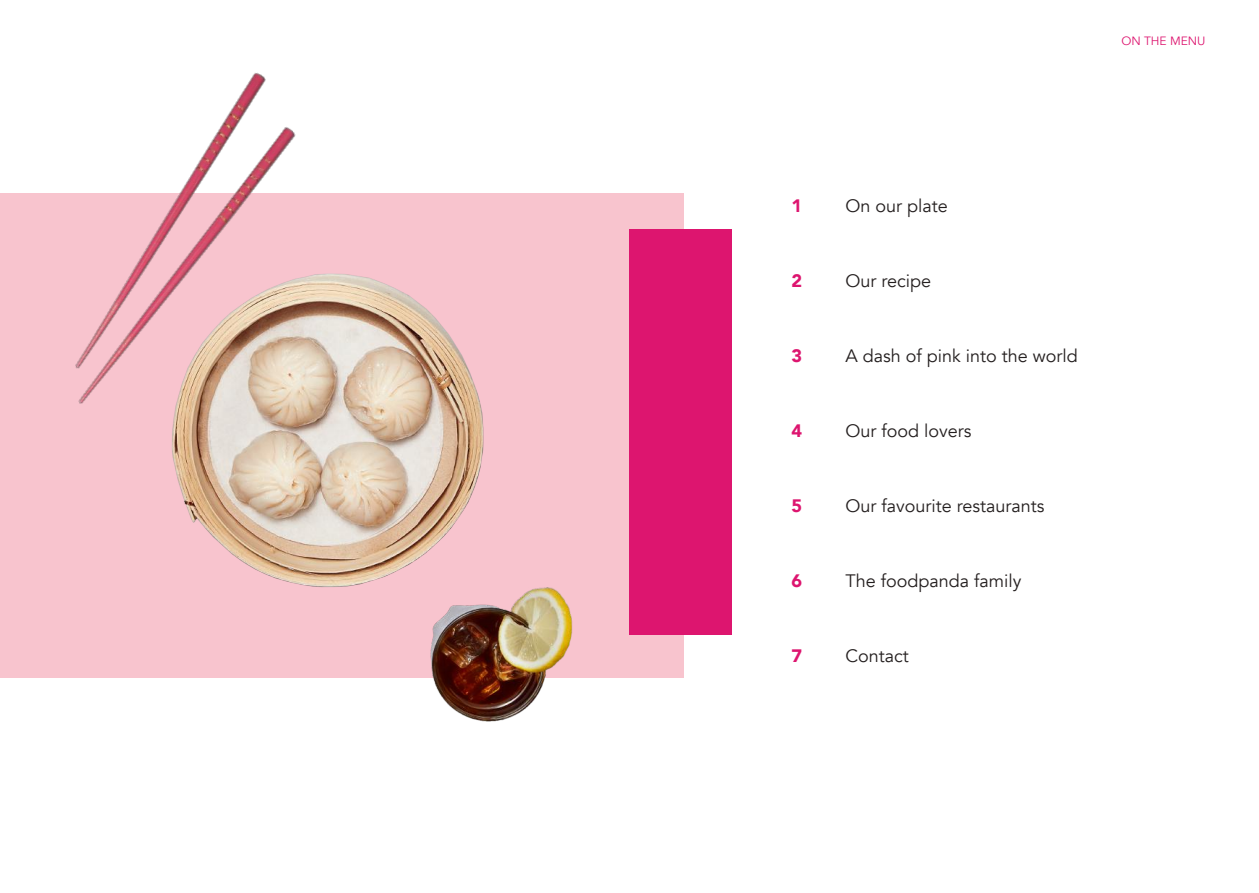
<style>
.page{position:relative;width:1259px;height:893px;background:#fff}
.page>*{position:absolute;margin:0;border:0;box-sizing:border-box;transform-origin:0 0}
.t1{font:18px "Avenir";color:#241f1f}
.t2{font:900 18px "Avenir";color:#dd156f}
.t3{font:12px "Avenir";color:#dd156f}
</style>
<div class="page">
<div style="left:0;top:193px;width:683px;height:485px;background:#f8c4ce"></div>
<div style="left:629px;top:229px;width:103px;height:406px;background:#dd156f"></div>
<img style="left:171px;top:310px;width:313px;height:277px">
<img style="left:75px;top:72px;width:353px;height:373px">
<img style="left:412px;top:557px;width:160px;height:165px">
<p class="t3" style="left:1121px;top:34px;width:86px">ON THE MENU</p>
<p class="t2" style="left:791px;top:191px;width:12px">1</p>
<p class="t1" style="left:845px;top:195px;width:104px">On our plate</p>
<p class="t2" style="left:791px;top:266px;width:12px">2</p>
<p class="t1" style="left:845px;top:270px;width:87px">Our recipe</p>
<p class="t2" style="left:791px;top:341px;width:12px">3</p>
<p class="t1" style="left:845px;top:345px;width:234px">A dash of pink into the world</p>
<p class="t2" style="left:791px;top:416px;width:12px">4</p>
<p class="t1" style="left:845px;top:420px;width:127px">Our food lovers</p>
<p class="t2" style="left:791px;top:491px;width:12px">5</p>
<p class="t1" style="left:845px;top:495px;width:200px">Our favourite restaurants</p>
<p class="t2" style="left:791px;top:566px;width:12px">6</p>
<p class="t1" style="left:845px;top:570px;width:178px">The foodpanda family</p>
<p class="t2" style="left:791px;top:641px;width:12px">7</p>
<p class="t1" style="left:845px;top:645px;width:65px">Contact</p>
</div>
